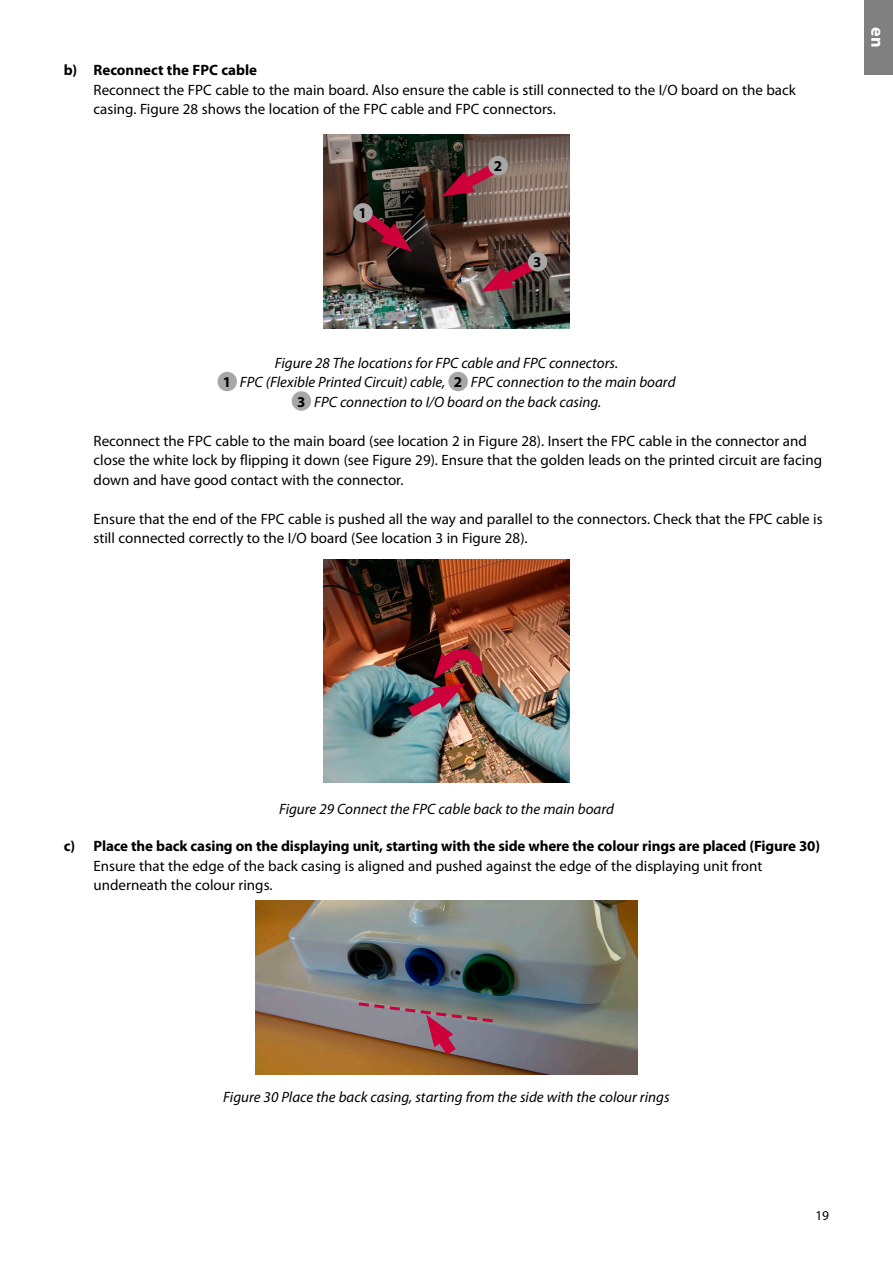
<style>
.page{position:relative;width:893px;height:1263px;background:#fff}
.page>*{position:absolute;margin:0;border:0;box-sizing:border-box;transform-origin:0 0}
.t1{font:700 18px "Myriad Pro";color:#fff}
.t2{font:15px/19.5px "Myriad Pro";color:#000}
.t3{font:italic 15px/19.5px "Myriad Pro";color:#000;text-align:center}
.t4{font:700 15px "Myriad Pro";letter-spacing:-.01em;color:#000}
.t5{font:13.5px "Myriad Pro";color:#000}
.s1{font-weight:700;font-style:normal}
</style>
<div class="page">
<img style="left:324px;top:134px;width:245px;height:195px">
<svg style="left:442px;top:153px;width:68px;height:49px"></svg>
<svg style="left:481px;top:249px;width:68px;height:49px"></svg>
<svg style="left:349px;top:199px;width:63px;height:56px"></svg>
<div style="left:488px;top:156px;width:20px;height:19px;background:#a7a7a7;border-radius:50%"></div>
<div style="left:528px;top:252px;width:19px;height:19px;background:#a7a7a7;border-radius:50%"></div>
<div style="left:353px;top:203px;width:20px;height:20px;background:#a7a7a7;border-radius:50%"></div>
<div style="left:217px;top:372px;width:20px;height:19px;background:#a7a7a7;border-radius:50%"></div>
<div style="left:448px;top:372px;width:20px;height:19px;background:#a7a7a7;border-radius:50%"></div>
<div style="left:292px;top:391px;width:19px;height:20px;background:#a7a7a7;border-radius:50%"></div>
<img style="left:324px;top:560px;width:245px;height:222px">
<img style="left:396px;top:651px;width:93px;height:75px">
<img style="left:255px;top:900px;width:382px;height:174px">
<svg style="left:356px;top:1000px;width:140px;height:66px"></svg>
<div style="left:864px;top:0;width:29px;height:74px;background:#808080"></div>
<p class="t4" style="left:64px;top:60px;width:195px">b) Reconnect the FPC cable</p>
<p class="t2" style="left:94px;top:80px;width:704px">Reconnect the FPC cable to the main board. Also ensure the cable is still connected to the I/O board on the back casing. Figure 28 shows the location of the FPC cable and FPC connectors.</p>
<p class="t4" style="left:359px;top:204px;width:10px">1</p>
<p class="t4" style="left:494px;top:156px;width:10px">2</p>
<p class="t4" style="left:533px;top:252px;width:10px">3</p>
<p class="t3" style="left:223px;top:353px;width:454px">Figure 28 The locations for FPC cable and FPC connectors.<br><span class="s1">1</span> FPC (Flexible Printed Circuit) cable, <span class="s1">2</span> FPC connection to the main board<br><span class="s1">3</span> FPC connection to I/O board on the back casing.</p>
<p class="t2" style="left:94px;top:431px;width:730px">Reconnect the FPC cable to the main board (see location 2 in Figure 28). Insert the FPC cable in the connector and close the white lock by flipping it down (see Figure 29). Ensure that the golden leads on the printed circuit are facing down and have good contact with the connector.</p>
<p class="t2" style="left:94px;top:509px;width:731px">Ensure that the end of the FPC cable is pushed all the way and parallel to the connectors. Check that the FPC cable is still connected correctly to the I/O board (See location 3 in Figure 28).</p>
<p class="t1" style="left:889px;top:27px;width:22px;rotate:90deg">en</p>
<p class="t3" style="left:279px;top:799px;width:336px">Figure 29 Connect the FPC cable back to the main board</p>
<p class="t4" style="left:64px;top:836px;width:758px">c) Place the back casing on the displaying unit, starting with the side where the colour rings are placed (Figure 30)</p>
<p class="t2" style="left:94px;top:856px;width:670px">Ensure that the edge of the back casing is aligned and pushed against the edge of the displaying unit front underneath the colour rings.</p>
<p class="t3" style="left:223px;top:1087px;width:448px">Figure 30 Place the back casing, starting from the side with the colour rings</p>
<p class="t5" style="left:815px;top:1207px;width:15px">19</p>
</div>
